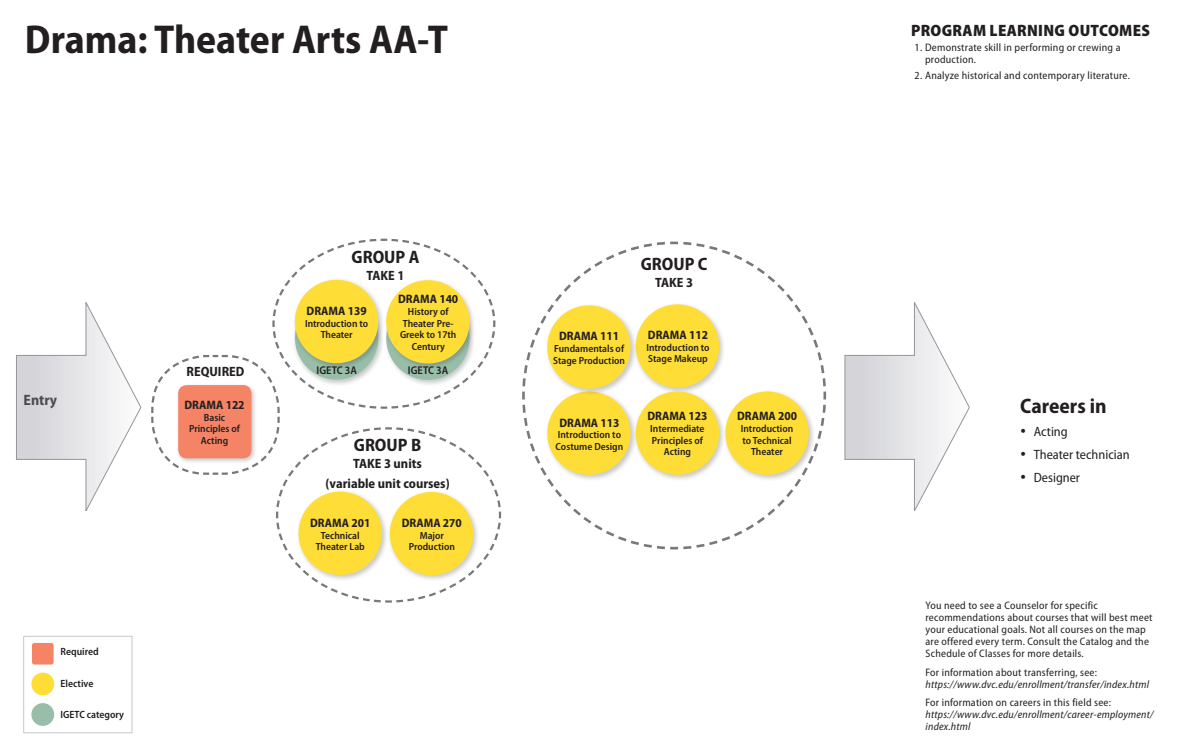
<style>
.page{position:relative;width:1188px;height:756px;background:#fff}
.page>*{position:absolute;margin:0;border:0;box-sizing:border-box;transform-origin:0 0}
.h1_title{font:700 semi-condensed 40.5px "Myriad Pro";color:#231f20}
.t1{font:700 semi-condensed 21px "Myriad Pro";color:#231f20}
.Area_text{font:700 semi-condensed 18px "Myriad Pro";color:#231f20}
.Intended_Learning_Ou{font:900 semi-condensed 16.5px "Myriad Pro";letter-spacing:.02em;color:#231f20}
.t2{font:700 semi-condensed 15px "Myriad Pro";color:#4b4c4d}
.Area_text-2{font:700 semi-condensed 13.5px "Myriad Pro";color:#231f20}
.t3{font:semi-condensed 13.5px "Myriad Pro";color:#231f20}
.Area_text-3{font:700 semi-condensed 12.23px "Myriad Pro";color:#231f20}
.Area_text-4{font:600 semi-condensed 11.32px "Myriad Pro";color:#231f20}
.Outcomes_listings{font:semi-condensed 10.88px/12px "Myriad Pro";letter-spacing:.02em;color:#231f20}
.Outcomes_listings-2{font:italic semi-condensed 10.88px/12px "Myriad Pro";letter-spacing:.02em;color:#231f20}
.Area_text-5{font:600 semi-condensed 10.5px "Myriad Pro";color:#231f20}
.Area_text-6{font:600 semi-condensed 10.35px/11.7px "Myriad Pro";color:#231f20;text-align:center}
.s1{font-style:normal}
</style>
<div class="page">
<svg style="left:16px;top:302px;width:126px;height:209px"></svg>
<div style="left:23px;top:636px;width:109px;height:97px;border:1px solid #c7c8ca"></div>
<div style="left:32px;top:643px;width:22px;height:22px;background:#f48465;border-radius:2px"></div>
<div style="left:31px;top:673px;width:23px;height:22px;background:#ffdd37;border-radius:50%"></div>
<div style="left:31px;top:703px;width:23px;height:23px;background:#98bea9;border-radius:50%"></div>
<svg style="left:844px;top:302px;width:126px;height:209px"></svg>
<svg style="left:272px;top:238px;width:224px;height:171px"></svg>
<svg style="left:522px;top:241px;width:305px;height:309px"></svg>
<svg style="left:276px;top:427px;width:226px;height:176px"></svg>
<div style="left:387px;top:489px;width:93px;height:93px;background:#231f20;opacity:.25"></div>
<div style="left:390px;top:492px;width:83px;height:83px;background:#ffdd37;border-radius:50%"></div>
<div style="left:296px;top:489px;width:93px;height:93px;background:#231f20;opacity:.25"></div>
<div style="left:299px;top:492px;width:83px;height:83px;background:#ffdd37;border-radius:50%"></div>
<div style="left:633px;top:302px;width:93px;height:92px;background:#231f20;opacity:.25"></div>
<div style="left:636px;top:304px;width:83px;height:84px;background:#ffdd37;border-radius:50%"></div>
<div style="left:545px;top:389px;width:92px;height:93px;background:#231f20;opacity:.25"></div>
<div style="left:547px;top:392px;width:84px;height:83px;background:#ffdd37;border-radius:50%"></div>
<div style="left:633px;top:389px;width:93px;height:93px;background:#231f20;opacity:.25"></div>
<div style="left:636px;top:392px;width:83px;height:83px;background:#ffdd37;border-radius:50%"></div>
<div style="left:723px;top:389px;width:93px;height:93px;background:#231f20;opacity:.25"></div>
<div style="left:725px;top:392px;width:84px;height:83px;background:#ffdd37;border-radius:50%"></div>
<div style="left:292px;top:277px;width:93px;height:93px;background:#231f20;opacity:.25"></div>
<div style="left:295px;top:280px;width:83px;height:83px;background:#ffdd37;border-radius:50%"></div>
<div style="left:384px;top:294px;width:92px;height:93px;background:#231f20;opacity:.25"></div>
<div style="left:386px;top:297px;width:84px;height:83px;background:#98bea9;border-radius:50%"></div>
<div style="left:384px;top:278px;width:92px;height:92px;background:#231f20;opacity:.25"></div>
<div style="left:386px;top:280px;width:84px;height:84px;background:#ffdd37;border-radius:50%"></div>
<div style="left:545px;top:303px;width:92px;height:93px;background:#231f20;opacity:.25"></div>
<div style="left:547px;top:305px;width:84px;height:84px;background:#ffdd37;border-radius:50%"></div>
<svg style="left:151px;top:329px;width:232px;height:183px"></svg>
<p class="h1_title" style="left:25px;top:14px;width:425px">Drama: Theater Arts AA-T</p>
<p class="Intended_Learning_Ou" style="left:911px;top:20px;width:241px">PROGRAM LEARNING OUTCOMES</p>
<p class="Outcomes_listings" style="left:925px;top:42px;width:197px;text-indent:-10px">1. Demonstrate skill in performing or crewing a production.</p>
<p class="Outcomes_listings" style="left:915px;top:69px;width:217px">2. Analyze historical and contemporary literature.</p>
<p class="Area_text-2" style="left:187px;top:363px;width:59px">REQUIRED</p>
<p class="Area_text" style="left:352px;top:245px;width:69px">GROUP A</p>
<p class="Area_text-2" style="left:367px;top:266px;width:39px">TAKE 1</p>
<p class="Area_text-3" style="left:307px;top:303px;width:62px">DRAMA 139</p>
<p class="Area_text-6" style="left:305px;top:317px;width:65px">Introduction to<br>Theater</p>
<p class="Area_text-4" style="left:317px;top:363px;width:42px">IGETC 3A</p>
<p class="Area_text-3" style="left:398px;top:291px;width:62px">DRAMA 140</p>
<p class="Area_text-6" style="left:400px;top:305px;width:58px">History of<br>Theater Pre-<br>Greek to 17th<br>Century</p>
<p class="Area_text-4" style="left:408px;top:363px;width:42px">IGETC 3A</p>
<p class="Area_text" style="left:641px;top:252px;width:68px">GROUP C</p>
<p class="Area_text-2" style="left:655px;top:273px;width:39px">TAKE 3</p>
<p class="Area_text-3" style="left:559px;top:328px;width:62px">DRAMA 111</p>
<p class="Area_text-6" style="left:553px;top:343px;width:73px;text-align:left">Fundamentals of<br>Stage Production</p>
<p class="Area_text-3" style="left:648px;top:327px;width:62px">DRAMA 112</p>
<p class="Area_text-6" style="left:646px;top:341px;width:65px;text-align:left">Introduction to<br>Stage Makeup</p>
<p class="t2" style="left:24px;top:391px;width:35px">Entry</p>
<p class="t1" style="left:1020px;top:392px;width:88px">Careers in</p>
<p class="t3" style="left:1020px;top:423px;width:49px">• Acting</p>
<p class="t3" style="left:1020px;top:446px;width:111px">• Theater technician</p>
<p class="t3" style="left:1020px;top:470px;width:61px">• Designer</p>
<p class="Area_text-3" style="left:185px;top:397px;width:62px">DRAMA 122</p>
<p class="Area_text-6" style="left:189px;top:411px;width:53px">Basic<br>Principles of<br>Acting</p>
<p class="Area_text-3" style="left:737px;top:408px;width:62px">DRAMA 200</p>
<p class="Area_text-6" style="left:741px;top:422px;width:54px">Introduction to Technical<br>Theater</p>
<p class="Area_text-3" style="left:647px;top:408px;width:62px">DRAMA 123</p>
<p class="Area_text-6" style="left:650px;top:423px;width:56px">Intermediate<br>Principles of<br>Acting</p>
<p class="Area_text-3" style="left:559px;top:415px;width:62px">DRAMA 113</p>
<p class="Area_text-6" style="left:556px;top:429px;width:69px;text-align:left">Introduction to<br>Costume Design</p>
<p class="Area_text" style="left:354px;top:434px;width:69px">GROUP B</p>
<p class="Area_text-2" style="left:353px;top:455px;width:70px">TAKE 3 units</p>
<p class="Area_text-2" style="left:326px;top:475px;width:126px">(variable unit courses)</p>
<p class="Area_text-5" style="left:61px;top:645px;width:40px">Required</p>
<p class="Area_text-5" style="left:61px;top:677px;width:34px">Elective</p>
<p class="Area_text-5" style="left:61px;top:708px;width:65px">IGETC category</p>
<p class="Area_text-3" style="left:310px;top:515px;width:62px">DRAMA 201</p>
<p class="Area_text-6" style="left:316px;top:529px;width:51px">Technical<br>Theater Lab</p>
<p class="Area_text-3" style="left:402px;top:515px;width:62px">DRAMA 270</p>
<p class="Area_text-6" style="left:409px;top:529px;width:48px">Major<br>Production</p>
<p class="Outcomes_listings" style="left:926px;top:599px;width:229px">You need to see a Counselor for specific recommendations about courses that will best meet your educational goals. Not all courses on the map are offered every term. Consult the Catalog and the Schedule of Classes for more details.</p>
<p class="Outcomes_listings-2" style="left:926px;top:666px;width:225px"><span class="s1">For information about transferring, see: </span>https://www.dvc.edu/enrollment/transfer/index.html</p>
<p class="Outcomes_listings-2" style="left:926px;top:697px;width:230px"><span class="s1">For information on careers in this field see: </span>https://www.dvc.edu/enrollment/career-employment/ index.html</p>
</div>
